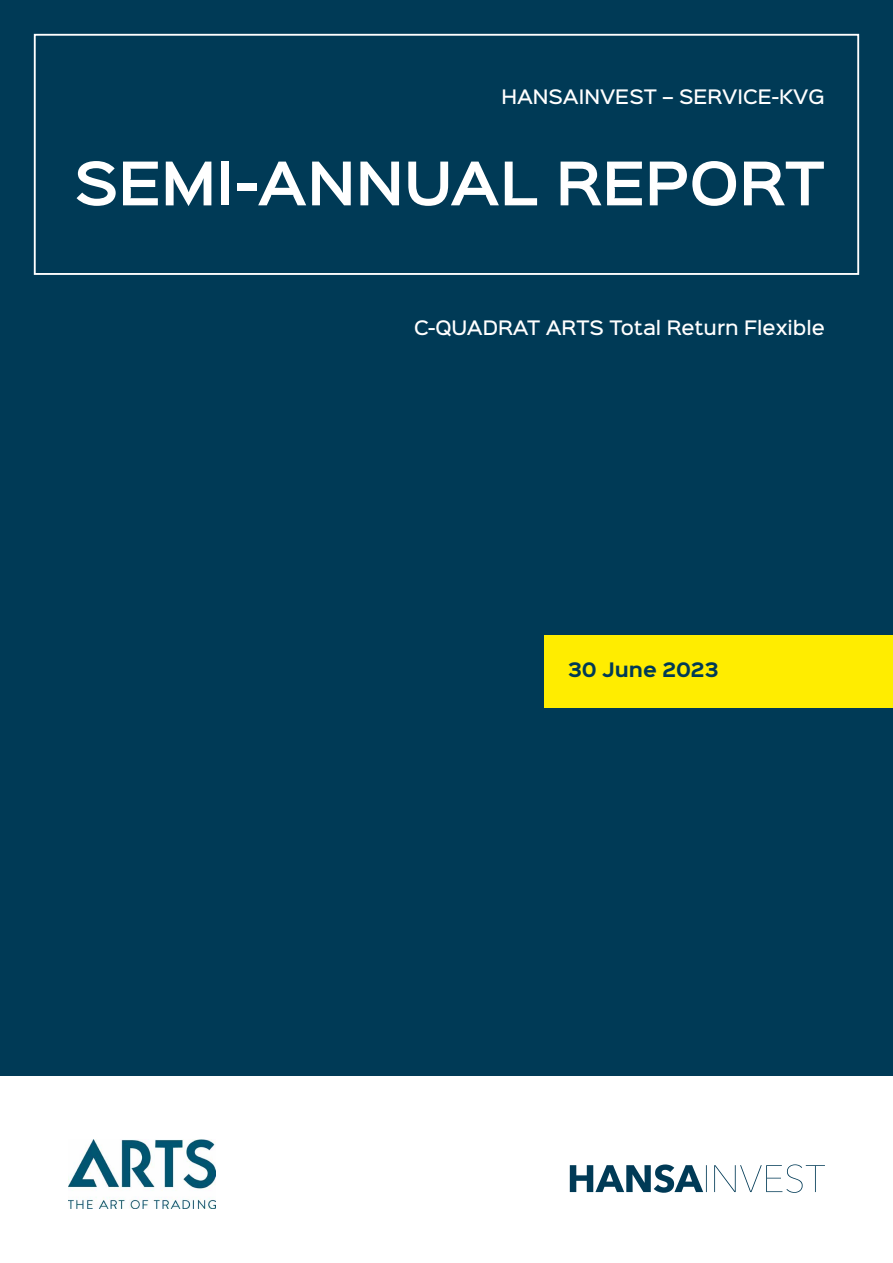
<style>
.page{position:relative;width:893px;height:1263px;background:#fff}
.page>*{position:absolute;margin:0;border:0;box-sizing:border-box;transform-origin:0 0}
.t1{font:600 54px "Sinkin Sans 600";letter-spacing:-.005em;color:#fff}
.t2{font:500 18px "Sinkin Sans 500";color:#fff}
.t3{font:700 18px "Sinkin Sans 700";color:#003a56}
</style>
<div class="page">
<div style="left:0;top:0;width:893px;height:1076px;background:#003a56"></div>
<div style="left:34px;top:34px;width:825px;height:241px;border:2px solid #fff"></div>
<svg style="left:570px;top:1164px;width:255px;height:29px"></svg>
<div style="left:544px;top:635px;width:349px;height:73px;background:#ffed00"></div>
<img style="left:68px;top:1139px;width:148px;height:70px">
<p class="t2" style="left:501px;top:81px;width:325px">HANSAINVEST – SERVICE-KVG</p>
<h1 class="t1" style="left:74px;top:136px;width:753px">SEMI-ANNUAL REPORT</h1>
<p class="t2" style="left:414px;top:312px;width:412px">C-QUADRAT ARTS Total Return Flexible</p>
<p class="t3" style="left:568px;top:660px;width:153px">30 JUNE 2023</p>
</div>
